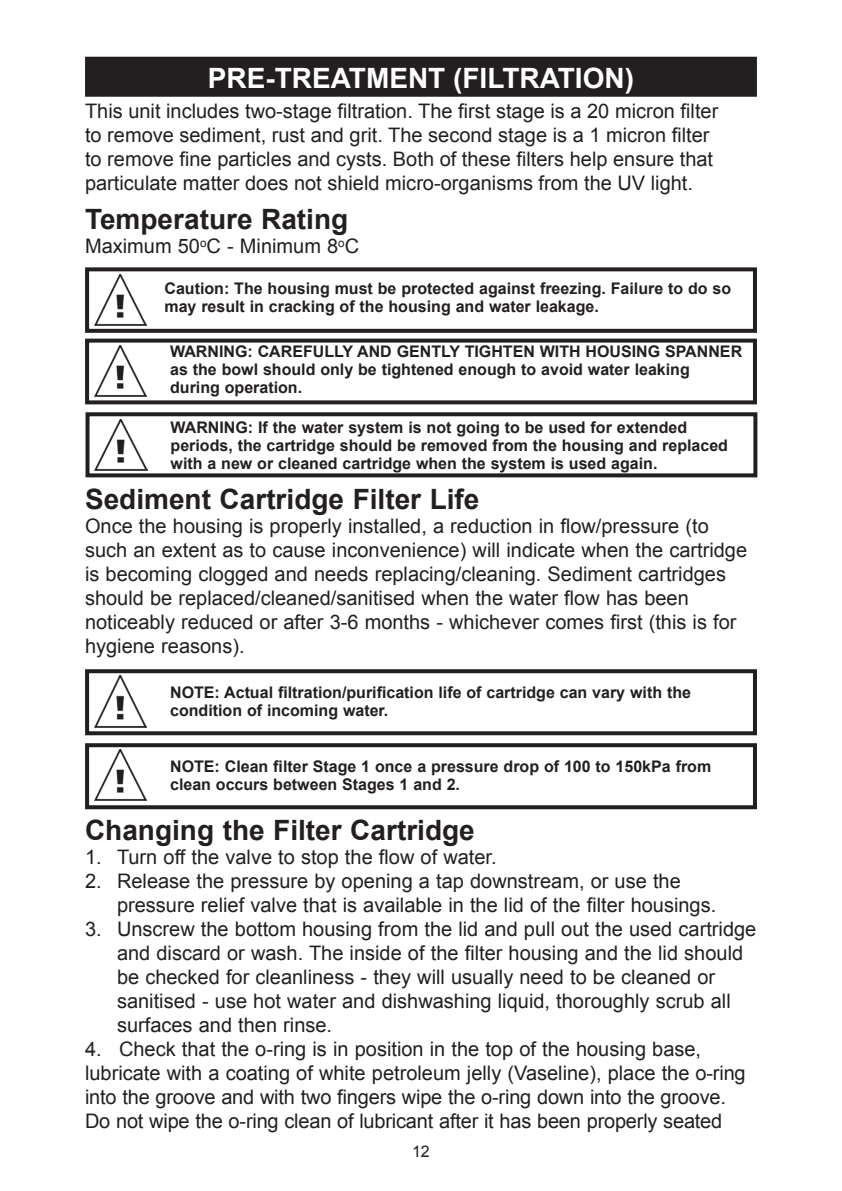
<style>
.page{position:relative;width:842px;height:1191px;background:#fff}
.page>*{position:absolute;margin:0;border:0;box-sizing:border-box;transform-origin:0 0}
.t1{font:700 28px "Arial";color:#231f20}
.t2{font:700 28px "Arial";color:#fff}
.t3{font:20px/24px "Arial";color:#231f20}
.t4{font:700 16px/18px "Arial";color:#231f20}
.t5{font:16px "Arial";color:#231f20}
</style>
<div class="page">
<div style="left:85px;top:57px;width:672px;height:40px;background:#231f20"></div>
<div style="left:85px;top:267px;width:672px;height:66px;border:4px solid #231f20"></div>
<img style="left:94px;top:274px;width:53px;height:51px">
<div style="left:85px;top:669px;width:672px;height:66px;border:4px solid #231f20"></div>
<img style="left:94px;top:676px;width:53px;height:51px">
<div style="left:85px;top:743px;width:672px;height:66px;border:4px solid #231f20"></div>
<img style="left:94px;top:750px;width:53px;height:51px">
<div style="left:85px;top:338px;width:672px;height:66px;border:4px solid #231f20"></div>
<img style="left:94px;top:345px;width:53px;height:51px">
<div style="left:86px;top:412px;width:671px;height:65px;border:4px solid #231f20"></div>
<img style="left:95px;top:419px;width:52px;height:51px">
<h1 class="t2" style="left:208px;top:60px;width:428px">PRE-TREATMENT (FILTRATION)</h1>
<p class="t3" style="left:85px;top:99px;width:635px">This unit includes two-stage filtration. The first stage is a 20 micron filter to remove sediment, rust and grit. The second stage is a 1 micron filter to remove fine particles and cysts. Both of these filters help ensure that particulate matter does not shield micro-organisms from the UV light.</p>
<h1 class="t1" style="left:85px;top:201px;width:265px">Temperature Rating</h1>
<p class="t3" style="left:85px;top:234px;width:276px">Maximum 50<sup>o</sup>C - Minimum 8<sup>o</sup>C</p>
<p class="t4" style="left:164px;top:280px;width:568px">Caution: The housing must be protected against freezing. Failure to do so may result in cracking of the housing and water leakage.</p>
<p class="t4" style="left:170px;top:343px;width:574px">WARNING: CAREFULLY AND GENTLY TIGHTEN WITH HOUSING SPANNER as the bowl should only be tightened enough to avoid water leaking during operation.</p>
<p class="t4" style="left:171px;top:419px;width:559px">WARNING: If the water system is not going to be used for extended periods, the cartridge should be removed from the housing and replaced with a new or cleaned cartridge when the system is used again.</p>
<h1 class="t1" style="left:85px;top:480px;width:396px">Sediment Cartridge Filter Life</h1>
<p class="t3" style="left:85px;top:514px;width:664px">Once the housing is properly installed, a reduction in flow/pressure (to such an extent as to cause inconvenience) will indicate when the cartridge is becoming clogged and needs replacing/cleaning. Sediment cartridges should be replaced/cleaned/sanitised when the water flow has been noticeably reduced or after 3-6 months - whichever comes first (this is for hygiene reasons).</p>
<p class="t4" style="left:170px;top:684px;width:522px">NOTE: Actual filtration/purification life of cartridge can vary with the condition of incoming water.</p>
<p class="t4" style="left:170px;top:758px;width:543px">NOTE: Clean filter Stage 1 once a pressure drop of 100 to 150kPa from clean occurs between Stages 1 and 2.</p>
<h1 class="t1" style="left:85px;top:811px;width:391px">Changing the Filter Cartridge</h1>
<p class="t3" style="left:85px;top:845px;width:413px">1. Turn off the valve to stop the flow of water.</p>
<p class="t3" style="left:117px;top:869px;width:601px;text-indent:-32px">2. Release the pressure by opening a tap downstream, or use the pressure relief valve that is available in the lid of the filter housings.</p>
<p class="t3" style="left:117px;top:917px;width:641px;text-indent:-32px">3. Unscrew the bottom housing from the lid and pull out the used cartridge and discard or wash. The inside of the filter housing and the lid should be checked for cleanliness - they will usually need to be cleaned or sanitised - use hot water and dishwashing liquid, thoroughly scrub all surfaces and then rinse.</p>
<p class="t3" style="left:85px;top:1037px;width:662px">4. Check that the o-ring is in position in the top of the housing base, lubricate with a coating of white petroleum jelly (Vaseline), place the o-ring into the groove and with two fingers wipe the o-ring down into the groove.<br>Do not wipe the o-ring clean of lubricant after it has been properly seated</p>
<p class="t5" style="left:412px;top:1141px;width:19px">12</p>
</div>
